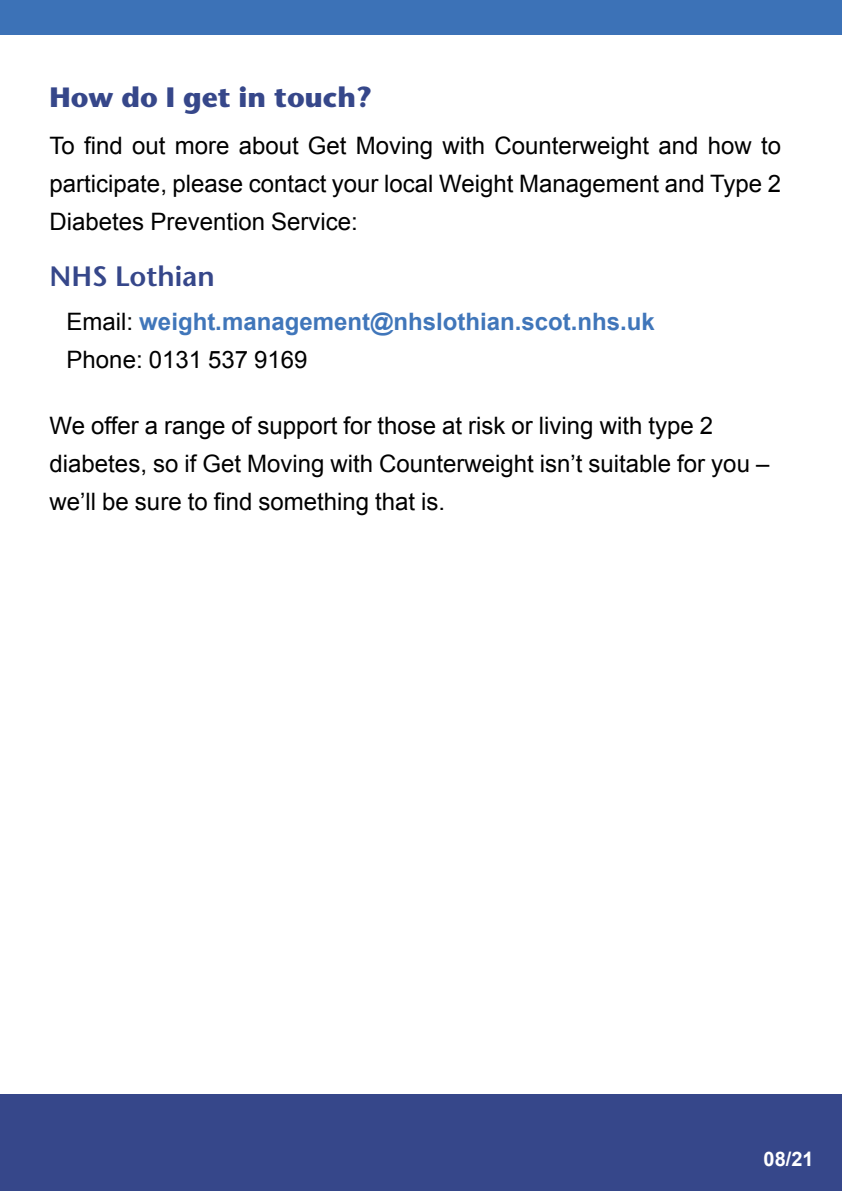
<style>
.page{position:relative;width:842px;height:1191px;background:#fff}
.page>*{position:absolute;margin:0;border:0;box-sizing:border-box;transform-origin:0 0}
.strip_heading{font:700 28px "Stone Sans";color:#36478a}
.strip_text{font:600 28px "Stone Sans";color:#36478a}
.strip_text-2{font:24px/38px "Arial";color:#000;text-align:justify}
.strip_text-3{font:700 24px "Arial";color:#4076ba}
.t1{font:24px "Stone Sans";color:#fff}
.strip_text-4{font:700 20px "Arial";color:#fff}
.s1{font-weight:400;color:#000}
</style>
<div class="page">
<div style="left:0;top:1094px;width:842px;height:97px;background:#36478a"></div>
<div style="left:0;top:0;width:842px;height:34px;background:#3c72b7"></div>
<p class="strip_heading" style="left:50px;top:80px;width:324px">How do I get in touch?</p>
<p class="strip_text-2" style="left:50px;top:127px;width:733px">To find out more about Get Moving with Counterweight and how to participate, please contact your local Weight Management and Type 2<br>Diabetes Prevention Service:</p>
<p class="strip_text" style="left:50px;top:259px;width:167px">NHS Lothian</p>
<p class="strip_text-3" style="left:67px;top:306px;width:590px"><span class="s1">Email:</span> weight.management@nhslothian.scot.nhs.uk</p>
<p class="strip_text-2" style="left:67px;top:341px;width:242px">Phone: 0131 537 9169</p>
<p class="strip_text-2" style="left:50px;top:407px;width:721px;text-align:left">We offer a range of support for those at risk or living with type 2 diabetes, so if Get Moving with Counterweight isn’t suitable for you – we’ll be sure to find something that is.</p>
<p class="t1" style="left:788px;top:1134px;width:15px">5</p>
<p class="strip_text-4" style="left:763px;top:1145px;width:52px">08/21</p>
</div>
